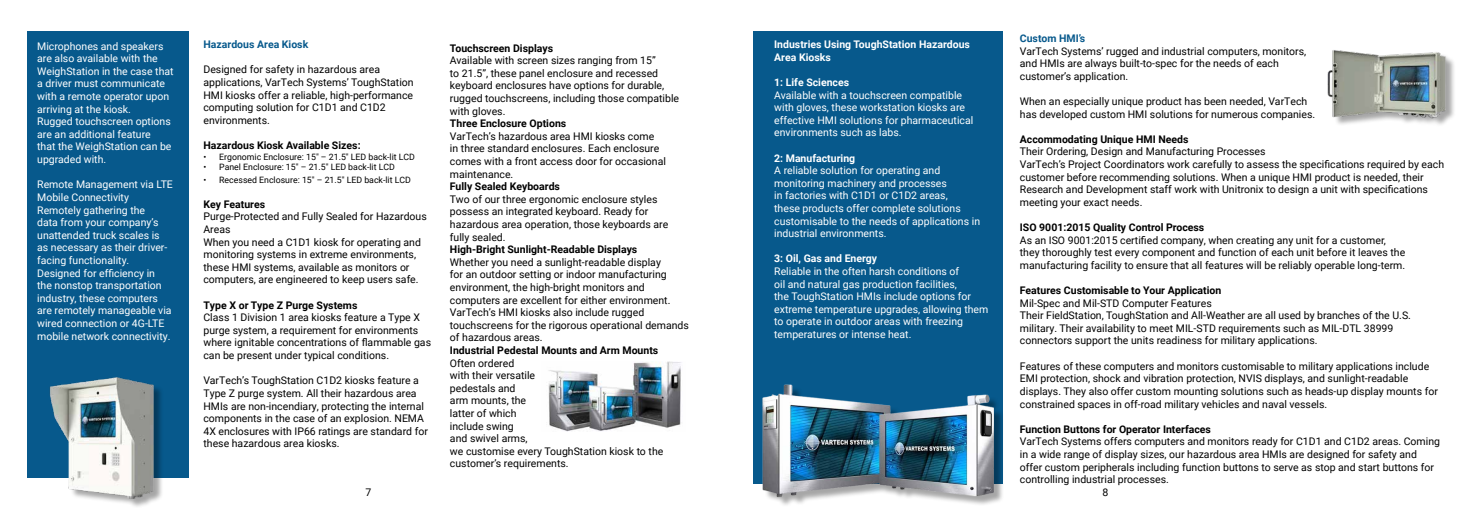
<style>
.page{position:relative;width:1474px;height:521px;background:#fff}
.page>*{position:absolute;margin:0;border:0;box-sizing:border-box;transform-origin:0 0}
.t1{font:10.5px/12.6px "Roboto";color:#000}
.t2{font:10.5px/12.6px "Roboto";color:#fff}
.t3{font:700 10.5px "Roboto";color:#000}
.t4{font:700 10.5px/12.6px "Roboto";color:#fff}
.t5{font:700 10.5px "Roboto";color:#07598c}
.t6{font:8.75px "Roboto";color:#000}
</style>
<div class="page">
<div style="left:753px;top:31px;width:249px;height:453px;background:#07598c"></div>
<div style="left:27px;top:31px;width:162px;height:446px;background:#07598c"></div>
<img style="left:548px;top:361px;width:133px;height:71px">
<div style="left:51px;top:378px;width:112px;height:130px;background:#000;opacity:.35"></div>
<img style="left:28px;top:377px;width:152px;height:126px">
<div style="left:764px;top:386px;width:240px;height:121px;background:#000;opacity:.35"></div>
<img style="left:762px;top:384px;width:231px;height:123px">
<div style="left:1329px;top:51px;width:126px;height:77px;background:#000;opacity:.35"></div>
<img style="left:1327px;top:50px;width:120px;height:78px">
<p class="t2" style="left:37px;top:39px;width:138px">Microphones and speakers are also available with the<br>WeighStation in the case that a driver must communicate with a remote operator upon arriving at the kiosk.<br>Rugged touchscreen options are an additional feature<br>that the WeighStation can be upgraded with.</p>
<p class="t2" style="left:37px;top:178px;width:137px">Remote Management via LTE<br>Mobile Connectivity<br>Remotely gathering the<br>data from your company’s unattended truck scales is as necessary as their driver&shy;facing functionality.<br>Designed for efficiency in<br>the nonstop transportation industry, these computers are remotely manageable via wired connection or 4G-LTE mobile network connectivity.</p>
<p class="t5" style="left:203px;top:37px;width:106px">Hazardous Area Kiosk</p>
<p class="t1" style="left:203px;top:63px;width:212px">Designed for safety in hazardous area applications, VarTech Systems’ ToughStation HMI kiosks offer a reliable, high-performance computing solution for C1D1 and C1D2 environments.</p>
<p class="t3" style="left:203px;top:138px;width:159px">Hazardous Kiosk Available Sizes:</p>
<p class="t6" style="left:203px;top:150px;width:213px">• Ergonomic Enclosure: 15″ – 21.5″ LED back-lit LCD</p>
<p class="t6" style="left:203px;top:161px;width:193px">• Panel Enclosure: 15″ – 21.5″ LED back-lit LCD</p>
<p class="t6" style="left:203px;top:173px;width:209px">• Recessed Enclosure: 15″ – 21.5″ LED back-lit LCD</p>
<p class="t3" style="left:203px;top:197px;width:63px">Key Features</p>
<p class="t1" style="left:203px;top:210px;width:225px">Purge-Protected and Fully Sealed for Hazardous Areas<br>When you need a C1D1 kiosk for operating and monitoring systems in extreme environments, these HMI systems, available as monitors or computers, are engineered to keep users safe.</p>
<p class="t3" style="left:203px;top:298px;width:155px">Type X or Type Z Purge Systems</p>
<p class="t1" style="left:203px;top:311px;width:229px">Class 1 Division 1 area kiosks feature a Type X purge system, a requirement for environments where ignitable concentrations of flammable gas can be present under typical conditions.</p>
<p class="t1" style="left:203px;top:374px;width:226px">VarTech’s ToughStation C1D2 kiosks feature a Type Z purge system. All their hazardous area HMIs are non-incendiary, protecting the internal components in the case of an explosion. NEMA 4X enclosures with IP66 ratings are standard for these hazardous area kiosks.</p>
<p class="t3" style="left:450px;top:40px;width:105px">Touchscreen Displays</p>
<p class="t1" style="left:450px;top:54px;width:231px">Available with screen sizes ranging from 15”<br>to 21.5”, these panel enclosure and recessed keyboard enclosures have options for durable, rugged touchscreens, including those compatible with gloves.</p>
<p class="t3" style="left:450px;top:116px;width:118px">Three Enclosure Options</p>
<p class="t1" style="left:450px;top:129px;width:217px">VarTech’s hazardous area HMI kiosks come<br>in three standard enclosures. Each enclosure comes with a front access door for occasional maintenance.</p>
<p class="t3" style="left:450px;top:179px;width:111px">Fully Sealed Keyboards</p>
<p class="t1" style="left:450px;top:192px;width:220px">Two of our three ergonomic enclosure styles possess an integrated keyboard. Ready for hazardous area operation, those keyboards are fully sealed.</p>
<p class="t3" style="left:450px;top:242px;width:189px">High-Bright Sunlight-Readable Displays</p>
<p class="t1" style="left:450px;top:255px;width:240px">Whether you need a sunlight-readable display<br>for an outdoor setting or indoor manufacturing environment, the high-bright monitors and computers are excellent for either environment.<br>VarTech’s HMI kiosks also include rugged touchscreens for the rigorous operational demands of hazardous areas.</p>
<p class="t3" style="left:450px;top:343px;width:210px">Industrial Pedestal Mounts and Arm Mounts</p>
<p class="t1" style="left:450px;top:356px;width:215px">Often ordered<br>with their versatile<br>pedestals and<br>arm mounts, the<br>latter of which<br>include swing<br>and swivel arms,<br>we customise every ToughStation kiosk to the customer’s requirements.</p>
<p class="t4" style="left:774px;top:38px;width:197px">Industries Using ToughStation Hazardous<br>Area Kiosks</p>
<p class="t4" style="left:774px;top:76px;width:76px">1: Life Sciences</p>
<p class="t2" style="left:774px;top:88px;width:200px">Available with a touchscreen compatible with gloves, these workstation kiosks are effective HMI solutions for pharmaceutical environments such as labs.</p>
<p class="t4" style="left:774px;top:151px;width:82px">2: Manufacturing</p>
<p class="t2" style="left:774px;top:164px;width:207px">A reliable solution for operating and monitoring machinery and processes<br>in factories with C1D1 or C1D2 areas,<br>these products offer complete solutions customisable to the needs of applications in industrial environments.</p>
<p class="t4" style="left:774px;top:252px;width:104px">3: Oil, Gas and Energy</p>
<p class="t2" style="left:774px;top:265px;width:216px">Reliable in the often harsh conditions of<br>oil and natural gas production facilities,<br>the ToughStation HMIs include options for extreme temperature upgrades, allowing them to operate in outdoor areas with freezing temperatures or intense heat.</p>
<p class="t5" style="left:1019px;top:31px;width:67px">Custom HMI’s</p>
<p class="t1" style="left:1019px;top:44px;width:288px">VarTech Systems’ rugged and industrial computers, monitors, and HMIs are always built-to-spec for the needs of each customer’s application.</p>
<p class="t1" style="left:1019px;top:95px;width:297px">When an especially unique product has been needed, VarTech has developed custom HMI solutions for numerous companies.</p>
<p class="t3" style="left:1019px;top:132px;width:170px">Accommodating Unique HMI Needs</p>
<p class="t1" style="left:1019px;top:145px;width:426px">Their Ordering, Design and Manufacturing Processes<br>VarTech’s Project Coordinators work carefully to assess the specifications required by each customer before recommending solutions. When a unique HMI product is needed, their Research and Development staff work with Unitronix to design a unit with specifications meeting your exact needs.</p>
<p class="t3" style="left:1019px;top:220px;width:186px">ISO 9001:2015 Quality Control Process</p>
<p class="t1" style="left:1019px;top:233px;width:387px">As an ISO 9001:2015 certified company, when creating any unit for a customer, they thoroughly test every component and function of each unit before it leaves the manufacturing facility to ensure that all features will be reliably operable long-term.</p>
<p class="t3" style="left:1019px;top:283px;width:203px">Features Customisable to Your Application</p>
<p class="t1" style="left:1019px;top:296px;width:392px">Mil-Spec and Mil-STD Computer Features<br>Their FieldStation, ToughStation and All-Weather are all used by branches of the U.S. military. Their availability to meet MIL-STD requirements such as MIL-DTL 38999 connectors support the units readiness for military applications.</p>
<p class="t1" style="left:1019px;top:359px;width:419px">Features of these computers and monitors customisable to military applications include EMI protection, shock and vibration protection, NVIS displays, and sunlight-readable displays. They also offer custom mounting solutions such as heads-up display mounts for constrained spaces in off-road military vehicles and naval vessels.</p>
<p class="t3" style="left:1019px;top:422px;width:193px">Function Buttons for Operator Interfaces</p>
<p class="t1" style="left:1019px;top:435px;width:421px">VarTech Systems offers computers and monitors ready for C1D1 and C1D2 areas. Coming in a wide range of display sizes, our hazardous area HMIs are designed for safety and offer custom peripherals including function buttons to serve as stop and start buttons for controlling industrial processes.</p>
<p class="t1" style="left:365px;top:485px;width:7px">7</p>
<p class="t1" style="left:1102px;top:485px;width:7px">8</p>
</div>
